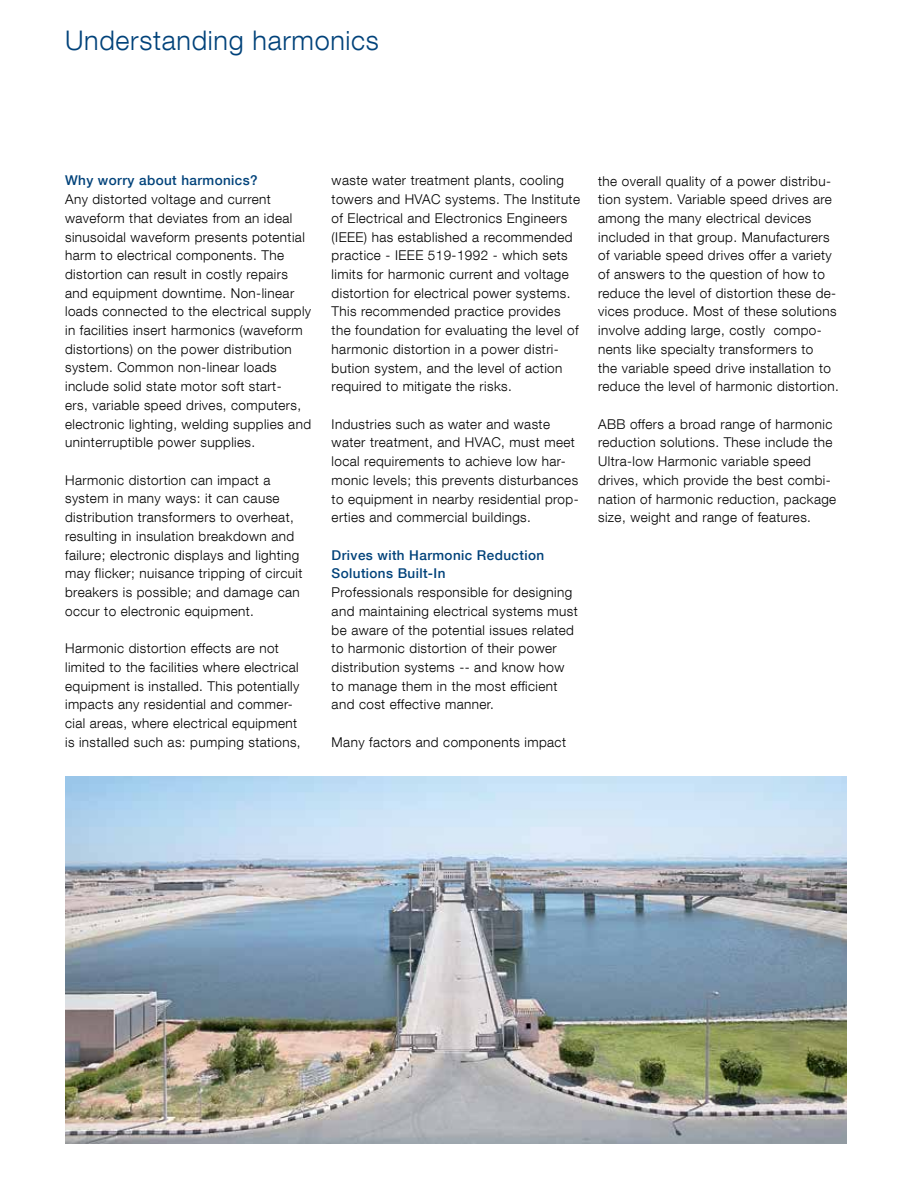
<style>
.page{position:relative;width:918px;height:1188px;background:#fff}
.page>*{position:absolute;margin:0;border:0;box-sizing:border-box;transform-origin:0 0}
.t1{font:300 27px "ABB Neue Helvetica";letter-spacing:.025em;color:#00427a}
.t2{font:300 13.5px/18.8px "ABB Neue Helvetica";letter-spacing:.03em;color:#000}
.t3{font:500 13.5px/18.8px "ABB Neue Helvetica";letter-spacing:.03em;color:#00427a}
</style>
<div class="page">
<img style="left:65px;top:777px;width:782px;height:366px">
<h1 class="t1" style="left:65px;top:23px;width:315px">Understanding harmonics</h1>
<p class="t3" style="left:65px;top:171px;width:194px">Why worry about harmonics?</p>
<p class="t2" style="left:65px;top:190px;width:248px">Any distorted voltage and current waveform that deviates from an ideal sinusoidal waveform presents potential harm to electrical components. The distortion can result in costly repairs and equipment downtime. Non-linear loads connected to the electrical supply in facilities insert harmonics (waveform distortions) on the power distribution system. Common non-linear loads include solid state motor soft start-<br>ers, variable speed drives, computers, electronic lighting, welding supplies and uninterruptible power supplies.</p>
<p class="t2" style="left:65px;top:470px;width:239px">Harmonic distortion can impact a system in many ways: it can cause distribution transformers to overheat, resulting in insulation breakdown and failure; electronic displays and lighting may flicker; nuisance tripping of circuit breakers is possible; and damage can occur to electronic equipment.</p>
<p class="t2" style="left:65px;top:639px;width:237px">Harmonic distortion effects are not limited to the facilities where electrical equipment is installed. This potentially impacts any residential and commer&shy;cial areas, where electrical equipment is installed such as: pumping stations,</p>
<p class="t2" style="left:332px;top:171px;width:250px">waste water treatment plants, cooling towers and HVAC systems. The Institute of Electrical and Electronics Engineers (IEEE) has established a recommended practice - IEEE 519-1992 - which sets limits for harmonic current and voltage distortion for electrical power systems.<br>This recommended practice provides the foundation for evaluating the level of harmonic distortion in a power distri&shy;bution system, and the level of action required to mitigate the risks.</p>
<p class="t2" style="left:332px;top:414px;width:249px">Industries such as water and waste water treatment, and HVAC, must meet local requirements to achieve low har&shy;monic levels; this prevents disturbances to equipment in nearby residential prop&shy;erties and commercial buildings.</p>
<p class="t3" style="left:332px;top:545px;width:214px">Drives with Harmonic Reduction<br>Solutions Built-In</p>
<p class="t2" style="left:332px;top:583px;width:248px">Professionals responsible for designing and maintaining electrical systems must be aware of the potential issues related to harmonic distortion of their power distribution systems -- and know how to manage them in the most efficient and cost effective manner.</p>
<p class="t2" style="left:332px;top:732px;width:236px">Many factors and components impact</p>
<p class="t2" style="left:598px;top:171px;width:242px">the overall quality of a power distribu&shy;tion system. Variable speed drives are among the many electrical devices included in that group. Manufacturers of variable speed drives offer a variety of answers to the question of how to reduce the level of distortion these de&shy;vices produce. Most of these solutions involve adding large, costly compo&shy;nents like specialty transformers to<br>the variable speed drive installation to reduce the level of harmonic distortion.</p>
<p class="t2" style="left:598px;top:414px;width:240px">ABB offers a broad range of harmonic reduction solutions. These include the Ultra-low Harmonic variable speed drives, which provide the best combi&shy;nation of harmonic reduction, package size, weight and range of features.</p>
</div>
